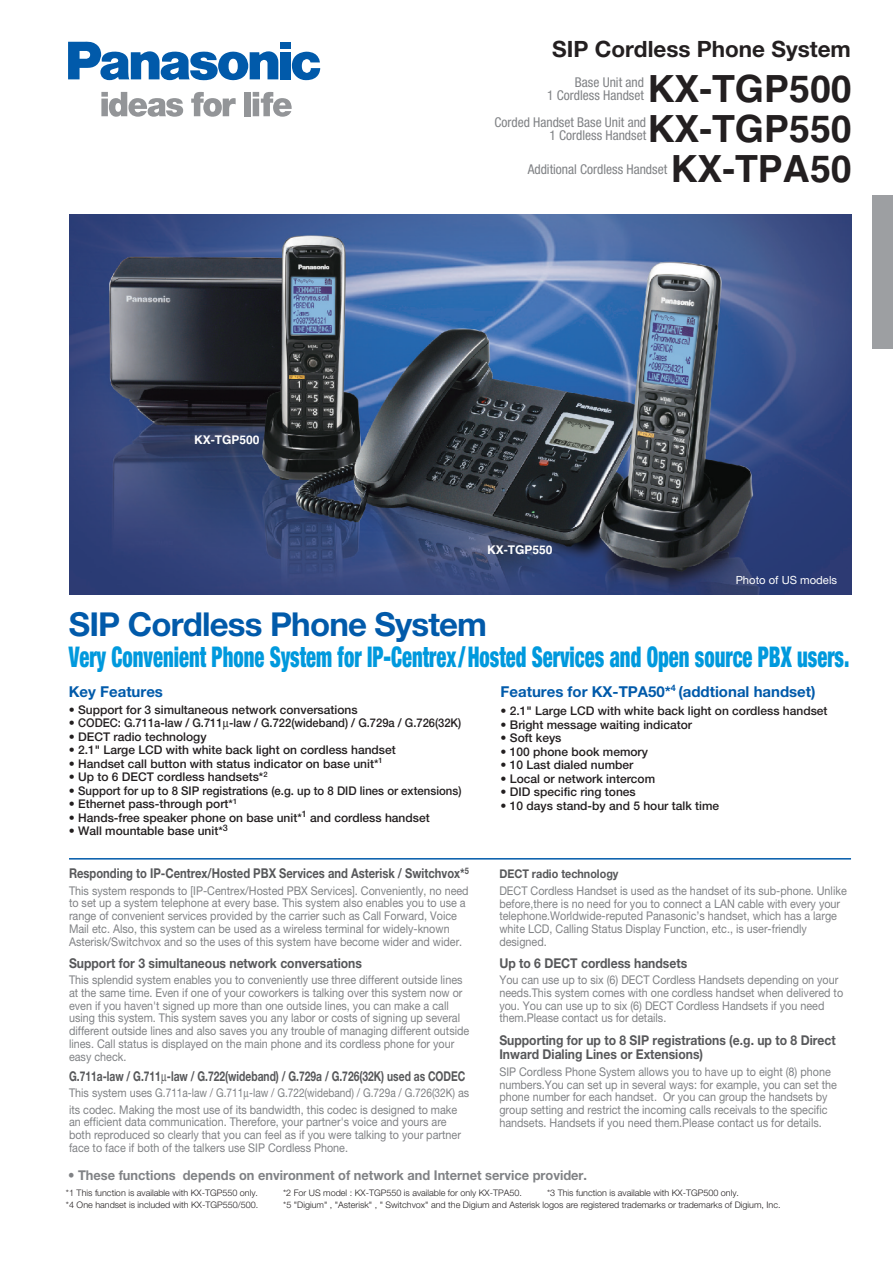
<style>
.page{position:relative;width:893px;height:1263px;background:#fff}
.page>*{position:absolute;margin:0;border:0;box-sizing:border-box;transform-origin:0 0}
.t1{font:700 37.5px/40.2px "Helvetica";color:#231f20;text-align:right}
.t2{font:700 33px "Helvetica Neue";letter-spacing:-.025em;color:#015aaa}
.t3{font:900 condensed 28.5px "Helvetica Neue";color:#09d;scale:.72 1}
.t4{font:700 22.5px "Helvetica Neue";color:#231f20}
.t5{font:700 15px "Helvetica Neue";color:#015aaa}
.t6{font:700 13.5px/14.2px "Helvetica Neue";color:#57585a;scale:.9 1}
.t7{font:condensed 13.5px/13.5px "Helvetica Neue";color:#808285;text-align:right}
.t8{font:700 13.5px "Helvetica Neue";color:#808285;scale:.95 1}
.t9{font:700 13.5px "Helvetica Neue";color:#57585a;scale:.76 1}
.t10{font:700 13.5px "Helvetica Neue";color:#57585a;scale:.83 1}
.t11{font:12px/12.8px "Helvetica Neue";color:#808285;scale:.9 1}
.t12{font:500 12px "Helvetica Neue";color:#231f20}
.t13{font:700 12px "Helvetica Neue";color:#57585a;scale:.9 1}
.t14{font:700 12px "Helvetica";color:#fff}
.t15{font:11.25px "Helvetica Neue";color:#fff}
.t16{font:300 9px "Helvetica Neue";color:#231f20}
</style>
<div class="page">
<svg style="left:68px;top:42px;width:210px;height:39px"></svg>
<div style="left:280px;top:52px;width:10px;height:27px;background:#015aaa"></div>
<div style="left:280px;top:42px;width:10px;height:6px;background:#015aaa"></div>
<svg style="left:292px;top:52px;width:28px;height:29px"></svg>
<svg style="left:101px;top:92px;width:82px;height:25px"></svg>
<svg style="left:191px;top:92px;width:45px;height:25px"></svg>
<div style="left:244px;top:92px;width:7px;height:24px;background:#939598"></div>
<svg style="left:253px;top:92px;width:39px;height:25px"></svg>
<img style="left:69px;top:214px;width:782px;height:380px">
<hr style="left:69px;top:858px;width:782px;height:1px;background:#015aaa">
<div style="left:872px;top:195px;width:21px;height:153px;background:#9d9fa2"></div>
<p class="t14" style="left:194px;top:432px;width:67px">KX-TGP500</p>
<h3 class="t4" style="left:552px;top:35px;width:300px">SIP Cordless Phone System</h3>
<p class="t7" style="left:547px;top:75px;width:98px">Base Unit and<br>1 Cordless Handset</p>
<p class="t7" style="left:494px;top:115px;width:153px">Corded Handset Base Unit and<br>1 Cordless Handset</p>
<p class="t7" style="left:528px;top:163px;width:141px">Additional Cordless Handset</p>
<h1 class="t1" style="left:647px;top:68px;width:206px">KX-TGP500<br>KX-TGP550<br>KX-TPA50</h1>
<p class="t14" style="left:487px;top:542px;width:67px">KX-TGP550</p>
<p class="t15" style="left:736px;top:573px;width:103px">Photo of US models</p>
<h2 class="t2" style="left:69px;top:604px;width:420px">SIP Cordless Phone System</h2>
<h3 class="t3" style="left:69px;top:639px;width:1086px">Very Convenient Phone System for IP-Centrex/Hosted Services and Open source PBX users.</h3>
<p class="t5" style="left:69px;top:683px;width:96px">Key Features</p>
<p class="t5" style="left:501px;top:683px;width:316px">Features for KX-TPA50*<sup>4</sup> (addtional handset)</p>
<p class="t12" style="left:69px;top:702px;width:290px">• Support for 3 simultaneous network conversations</p>
<p class="t12" style="left:69px;top:716px;width:394px">• CODEC: G.711a-law / G.711 -law / G.722(wideband) / G.729a / G.726(32K)</p>
<p class="t12" style="left:69px;top:729px;width:139px">• DECT radio technology</p>
<p class="t12" style="left:69px;top:743px;width:328px">• 2.1" Large LCD with white back light on cordless handset</p>
<p class="t12" style="left:69px;top:756px;width:315px">• Handset call button with status indicator on base unit*<sup>1</sup></p>
<p class="t12" style="left:69px;top:770px;width:200px">• Up to 6 DECT cordless handsets*<sup>2</sup></p>
<p class="t12" style="left:69px;top:783px;width:394px">• Support for up to 8 SIP registrations (e.g. up to 8 DID lines or extensions)</p>
<p class="t12" style="left:69px;top:797px;width:170px">• Ethernet pass-through port*<sup>1</sup></p>
<p class="t12" style="left:69px;top:810px;width:362px">• Hands-free speaker phone on base unit*<sup>1</sup> and cordless handset</p>
<p class="t12" style="left:69px;top:824px;width:161px">• Wall mountable base unit*<sup>3</sup></p>
<p class="t10" style="left:69px;top:865px;width:483px">Responding to IP-Centrex/Hosted PBX Services and Asterisk / Switchvox*<sup>5</sup></p>
<p class="t11" style="left:69px;top:884px;width:446px">This system responds to [IP-Centrex/Hosted PBX Services]. Conveniently, no need to set up a system telephone at every base. This system also enables you to use a range of convenient services provided by the carrier such as Call Forward, Voice Mail etc. Also, this system can be used as a wireless terminal for widely-known Asterisk/Switchvox and so the uses of this system have become wider and wider.</p>
<p class="t6" style="left:69px;top:955px;width:327px">Support for 3 simultaneous network conversations</p>
<p class="t11" style="left:69px;top:973px;width:446px">This splendid system enables you to conveniently use three different outside lines at the same time. Even if one of your coworkers is talking over this system now or even if you haven't signed up more than one outside lines, you can make a call using this system. This system saves you any labor or costs of signing up several different outside lines and also saves you any trouble of managing different outside lines. Call status is displayed on the main phone and its cordless phone for your easy check.</p>
<p class="t9" style="left:69px;top:1067px;width:523px">G.711a-law / G.711 -law / G.722(wideband) / G.729a / G.726(32K) used as CODEC</p>
<p class="t11" style="left:69px;top:1084px;width:446px;line-height:16.5px">This system uses G.711a-law / G.711 -law / G.722(wideband) / G.729a / G.726(32K) as its codec. Making the most use of its bandwidth, this codec is designed to make</p>
<p class="t11" style="left:69px;top:1115px;width:437px">an efficient data communication. Therefore, your partner's voice and yours are both reproduced so clearly that you can feel as if you were talking to your partner face to face if both of the talkers use SIP Cordless Phone.</p>
<p class="t12" style="left:501px;top:704px;width:328px">• 2.1" Large LCD with white back light on cordless handset</p>
<p class="t12" style="left:501px;top:717px;width:193px">• Bright message waiting indicator</p>
<p class="t12" style="left:501px;top:731px;width:62px">• Soft keys</p>
<p class="t12" style="left:501px;top:744px;width:149px">• 100 phone book memory</p>
<p class="t12" style="left:501px;top:758px;width:134px">• 10 Last dialed number</p>
<p class="t12" style="left:501px;top:771px;width:156px">• Local or network intercom</p>
<p class="t12" style="left:501px;top:785px;width:137px">• DID specific ring tones</p>
<p class="t12" style="left:501px;top:798px;width:220px">• 10 days stand-by and 5 hour talk time</p>
<p class="t13" style="left:499px;top:866px;width:134px">DECT radio technology</p>
<p class="t11" style="left:499px;top:884px;width:388px">DECT Cordless Handset is used as the handset of its sub-phone. Unlike before,there is no need for you to connect a LAN cable with every your telephone.Worldwide-reputed Panasonic’s handset, which has a large white LCD, Calling Status Display Function, etc., is user-friendly designed.</p>
<p class="t6" style="left:499px;top:955px;width:210px">Up to 6 DECT cordless handsets</p>
<p class="t11" style="left:499px;top:973px;width:384px">You can use up to six (6) DECT Cordless Handsets depending on your needs.This system comes with one cordless handset when delivered to you. You can use up to six (6) DECT Cordless Handsets if you need them.Please contact us for details.</p>
<p class="t6" style="left:499px;top:1033px;width:375px">Supporting for up to 8 SIP registrations (e.g. up to 8 Direct<br>Inward Dialing Lines or Extensions)</p>
<p class="t11" style="left:499px;top:1065px;width:377px">SIP Cordless Phone System allows you to have up to eight (8) phone numbers.You can set up in several ways: for example, you can set the phone number for each handset. Or you can group the handsets by group setting and restrict the incoming calls receivals to the specific handsets. Handsets if you need them.Please contact us for details.</p>
<p class="t8" style="left:68px;top:1167px;width:548px">• These functions depends on environment of network and Internet service provider.</p>
<p class="t16" style="left:66px;top:1187px;width:194px">*1 This function is available with KX-TGP550 only.</p>
<p class="t16" style="left:283px;top:1187px;width:240px">*2 For US model : KX-TGP550 is available for only KX-TPA50.</p>
<p class="t16" style="left:547px;top:1187px;width:194px">*3 This function is available with KX-TGP500 only.</p>
<p class="t16" style="left:66px;top:1199px;width:194px">*4 One handset is included with KX-TGP550/500.</p>
<p class="t16" style="left:283px;top:1199px;width:499px">*5 "Digium" , "Asterisk" , " Switchvox" and the Digium and Asterisk logos are registered trademarks or trademarks of Digium, Inc.</p>
</div>
